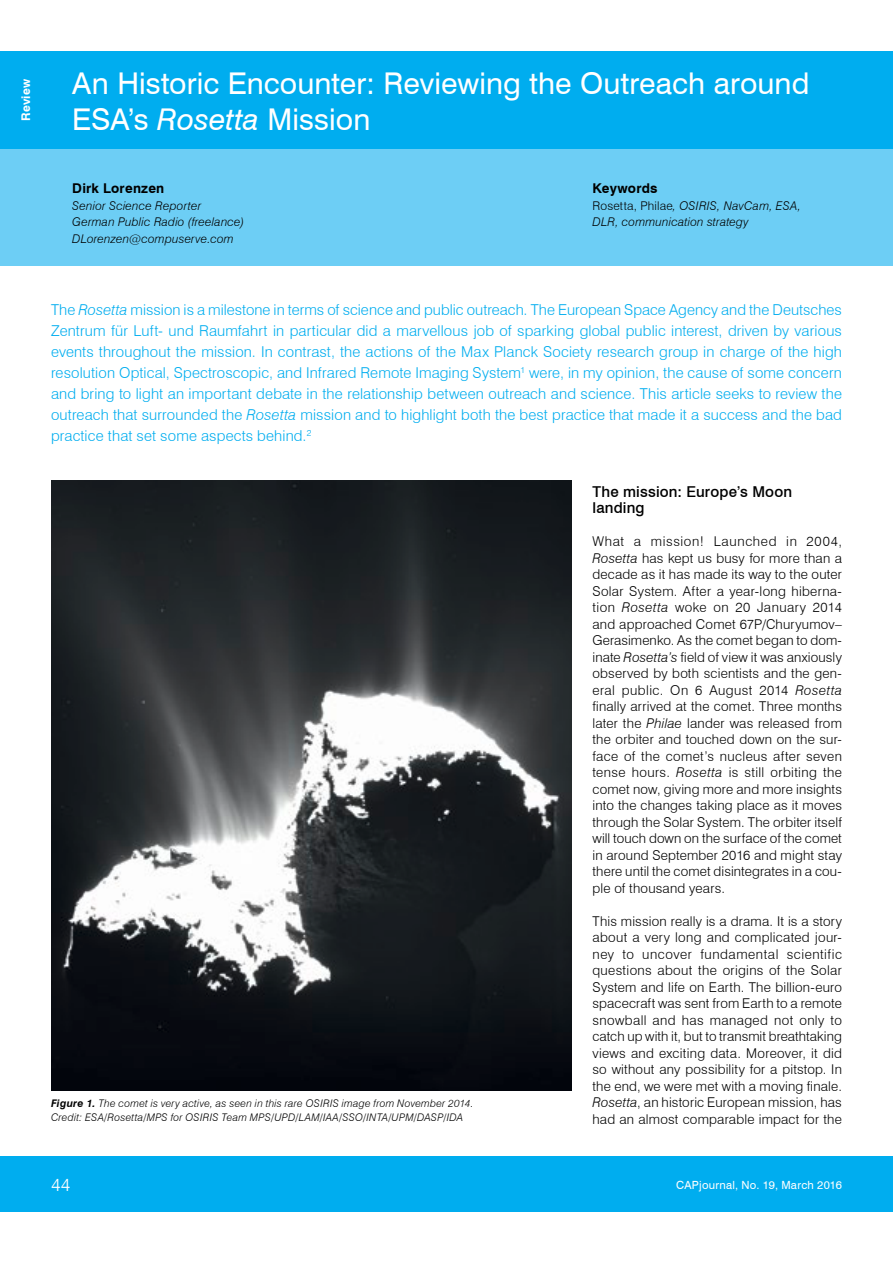
<style>
.page{position:relative;width:893px;height:1263px;background:#fff}
.page>*{position:absolute;margin:0;border:0;box-sizing:border-box;transform-origin:0 0}
.MAIN_TITLE_s721BT-ro{font:30px/36px "Swiss 721 BT";color:#fff}
.PAGE_NUMBER_s721LtBT{font:300 18px "Swiss 721 BT";color:#fff}
.SUMMARY_TEXT_s721LtB{font:300 15px/21px "Swiss 721 BT";letter-spacing:.01em;color:#00adef;text-align:justify}
.BODY_TEXT_TITLES__s7{font:500 15px/16.5px "Swiss 721 BT";letter-spacing:.01em;color:#000}
.BODY_TEXT_s721LtBT-l{font:300 13.5px/16.5px "Swiss 721 BT";letter-spacing:.01em;color:#000;text-align:justify}
.TITLES_AUTHOR_CONTAC{font:700 13.5px "Swiss 721 BT";letter-spacing:.015em;color:#000}
.TEXT_AUTHOR_CONTACTS{font:italic 300 12px/16.5px "Swiss 721 BT";letter-spacing:.015em;color:#000}
.SECTIONS_s721BT-bold{font:700 12px "Swiss 721 BT";letter-spacing:.015em;color:#fff}
.ISSUE_N__FOOTER_HEAD{font:11.25px "Swiss 721 BT";letter-spacing:.025em;color:#fff}
.IMAGE_CAPTIONS_s721L{font:italic 300 10.5px/13.5px "Swiss 721 BT";letter-spacing:.02em;color:#000}
.s1{font-style:italic}
.s2{font-style:normal}
.s3{font-weight:700}
</style>
<div class="page">
<div style="left:0;top:1157px;width:893px;height:55px;background:#00adef"></div>
<div style="left:0;top:51px;width:893px;height:99px;background:#00adef"></div>
<div style="left:0;top:149px;width:893px;height:117px;background:#6dcef5"></div>
<img style="left:51px;top:480px;width:520px;height:611px">
<p class="SECTIONS_s721BT-bold" style="left:19px;top:121px;width:44px;rotate:-90deg">Review</p>
<p class="MAIN_TITLE_s721BT-ro" style="left:72px;top:65px;width:739px">An Historic Encounter: Reviewing the Outreach around<br>ESA’s <span class="s1">Rosetta</span> Mission</p>
<p class="TITLES_AUTHOR_CONTAC" style="left:72px;top:180px;width:94px">Dirk Lorenzen</p>
<p class="TEXT_AUTHOR_CONTACTS" style="left:72px;top:197px;width:130px">Senior Science Reporter</p>
<p class="TEXT_AUTHOR_CONTACTS" style="left:72px;top:214px;width:174px">German Public Radio (freelance)</p>
<p class="TEXT_AUTHOR_CONTACTS" style="left:72px;top:230px;width:163px">DLorenzen@compuserve.com</p>
<p class="TITLES_AUTHOR_CONTAC" style="left:592px;top:180px;width:67px">Keywords</p>
<p class="TEXT_AUTHOR_CONTACTS" style="left:592px;top:197px;width:210px"><span class="s2">Rosetta, Philae</span>, OSIRIS, NavCam, ESA,<br>DLR, communication strategy</p>
<p class="SUMMARY_TEXT_s721LtB" style="left:51px;top:299px;width:792px">The <span class="s1">Rosetta</span> mission is a milestone in terms of science and public outreach. The European Space Agency and the Deutsches Zentrum für Luft- und Raumfahrt in particular did a marvellous job of sparking global public interest, driven by various events throughout the mission. In contrast, the actions of the Max Planck Society research group in charge of the high resolution Optical, Spectroscopic, and Infrared Remote Imaging System<sup>1</sup> were, in my opinion, the cause of some concern and bring to light an important debate in the relationship between outreach and science. This article seeks to review the outreach that surrounded the <span class="s1">Rosetta</span> mission and to highlight both the best practice that made it a success and the bad practice that set some aspects behind.<sup>2</sup></p>
<p class="IMAGE_CAPTIONS_s721L" style="left:51px;top:1096px;width:424px"><span class="s3">Figure 1.</span> The comet is very active, as seen in this rare OSIRIS image from November 2014.<br>Credit: ESA/Rosetta/MPS for OSIRIS Team MPS/UPD/LAM/IAA/SSO/INTA/UPM/DASP/IDA</p>
<p class="BODY_TEXT_TITLES__s7" style="left:592px;top:483px;width:201px">The mission: Europe’s Moon landing</p>
<p class="BODY_TEXT_s721LtBT-l" style="left:592px;top:533px;width:251px">What a mission! Launched in 2004, <span class="s1">Rosetta</span> has kept us busy for more than a decade as it has made its way to the outer Solar System. After a year-long hiberna&shy;tion <span class="s1">Rosetta</span> woke on 20 January 2014 and approached Comet 67P/Churyumov– Gerasimenko. As the comet began to dom&shy;inate <span class="s1">Rosetta’s</span> field of view it was anxiously observed by both scientists and the gen&shy;eral public. On 6 August 2014 <span class="s1">Rosetta </span>finally arrived at the comet. Three months later the <span class="s1">Philae</span> lander was released from the orbiter and touched down on the sur&shy;face of the comet’s nucleus after seven tense hours. <span class="s1">Rosetta</span> is still orbiting the comet now, giving more and more insights into the changes taking place as it moves through the Solar System. The orbiter itself will touch down on the surface of the comet in around September 2016 and might stay there until the comet disintegrates in a cou&shy;ple of thousand years.</p>
<p class="BODY_TEXT_s721LtBT-l" style="left:592px;top:912px;width:251px">This mission really is a drama. It is a story about a very long and complicated jour&shy;ney to uncover fundamental scientific questions about the origins of the Solar System and life on Earth. The billion-euro spacecraft was sent from Earth to a remote snowball and has managed not only to catch up with it, but to transmit breathtaking views and exciting data. Moreover, it did so without any possibility for a pitstop. In the end, we were met with a moving finale.<br><span class="s1">Rosetta</span>, an historic European mission, has had an almost comparable impact for the</p>
<p class="PAGE_NUMBER_s721LtBT" style="left:51px;top:1174px;width:21px">44</p>
<p class="ISSUE_N__FOOTER_HEAD" style="left:676px;top:1178px;width:167px">CAPjournal, No. 19, March 2016</p>
</div>
